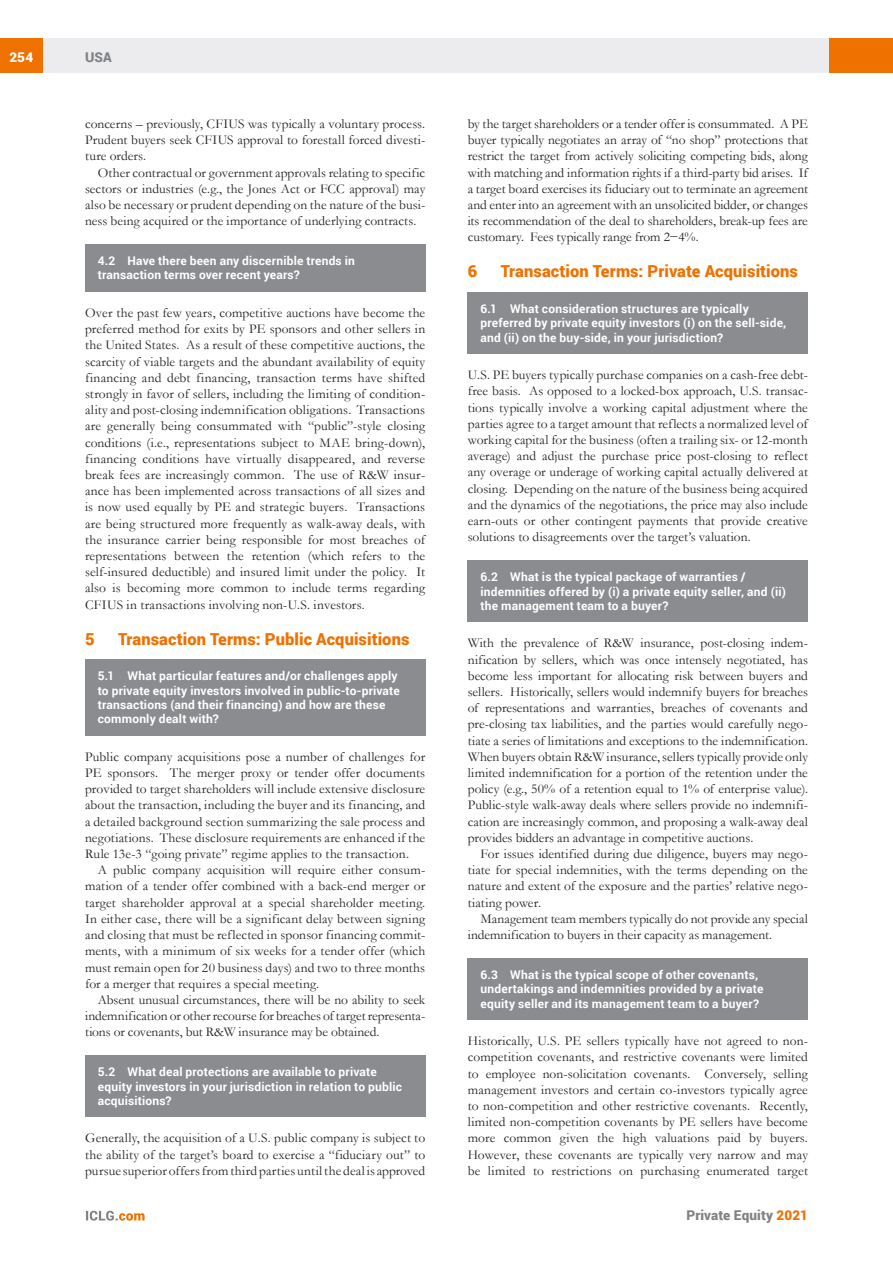
<style>
.page{position:relative;width:893px;height:1263px;background:#fff}
.page>*{position:absolute;margin:0;border:0;box-sizing:border-box;transform-origin:0 0}
.MS_Heading{font:900 16.5px "Roboto";letter-spacing:.005em;color:#ef7100}
.MS_Body_Text_-_First{font:13.5px/16.2px "Garamond";letter-spacing:.005em;color:#231f20;text-align:justify}
.MS_Body_Text_-_Secon{font:13.5px/16.2px "Garamond";color:#231f20;text-align:justify}
.t1{font:900 13.5px "Roboto";letter-spacing:.01em;color:#808285}
.t2{font:900 13.5px "Roboto";color:#fff}
.MS_-_Question{font:700 12px/14.4px "Roboto";letter-spacing:.015em;color:#fff}
.MS_-_Question_follow{font:700 12px/14.4px "Roboto";letter-spacing:.015em;color:#fff}
.s1{color:#ef7100}
</style>
<div class="page">
<div style="left:43px;top:38px;width:786px;height:34px;background:#ececee"></div>
<div style="left:0;top:38px;width:43px;height:34px;background:#ef7100"></div>
<div style="left:829px;top:38px;width:64px;height:34px;background:#ef7100"></div>
<svg style="left:86px;top:1211px;width:59px;height:9px"></svg>
<div style="left:468px;top:292px;width:340px;height:61px;background:#8a8c8f"></div>
<div style="left:468px;top:560px;width:340px;height:62px;background:#8a8c8f"></div>
<div style="left:468px;top:958px;width:340px;height:61px;background:#8a8c8f"></div>
<div style="left:85px;top:244px;width:340px;height:47px;background:#8a8c8f"></div>
<div style="left:85px;top:659px;width:340px;height:76px;background:#8a8c8f"></div>
<div style="left:85px;top:1055px;width:340px;height:62px;background:#8a8c8f"></div>
<p class="t2" style="left:9px;top:48px;width:25px">254</p>
<p class="t1" style="left:85px;top:48px;width:28px">USA</p>
<p class="MS_Body_Text_-_Secon" style="left:85px;top:115px;width:342px">concerns – previously, CFIUS was typically a voluntary process.<br>Prudent buyers seek CFIUS approval to forestall forced divesti&shy;ture orders.</p>
<p class="MS_Body_Text_-_Secon" style="left:85px;top:164px;width:342px;text-indent:13px">Other contractual or government approvals relating to specific sectors or industries (e.g., the Jones Act or FCC approval) may also be necessary or prudent depending on the nature of the busi&shy;ness being acquired or the importance of underlying contracts.</p>
<p class="MS_-_Question" style="left:98px;top:253px;width:259px">4.2 Have there been any discernible trends in transaction terms over recent years?</p>
<p class="MS_Body_Text_-_First" style="left:85px;top:304px;width:342px">Over the past few years, competitive auctions have become the preferred method for exits by PE sponsors and other sellers in the United States. As a result of these competitive auctions, the scarcity of viable targets and the abundant availability of equity financing and debt financing, transaction terms have shifted strongly in favor of sellers, including the limiting of condition&shy;ality and post-closing indemnification obligations. Transactions are generally being consummated with “public”-style closing conditions (i.e., representations subject to MAE bring-down), financing conditions have virtually disappeared, and reverse break fees are increasingly common. The use of R&amp;W insur&shy;ance has been implemented across transactions of all sizes and is now used equally by PE and strategic buyers. Transactions are being structured more frequently as walk-away deals, with the insurance carrier being responsible for most breaches of representations between the retention (which refers to the self-insured deductible) and insured limit under the policy. It also is becoming more common to include terms regarding CFIUS in transactions involving non-U.S. investors.</p>
<p class="MS_Heading" style="left:85px;top:627px;width:11px">5</p>
<p class="MS_Heading" style="left:118px;top:627px;width:293px">Transaction Terms: Public Acquisitions</p>
<p class="MS_-_Question_follow" style="left:98px;top:668px;width:303px">5.1 What particular features and/or challenges apply to private equity investors involved in public-to-private transactions (and their financing) and how are these commonly dealt with?</p>
<p class="MS_Body_Text_-_First" style="left:85px;top:748px;width:342px">Public company acquisitions pose a number of challenges for PE sponsors. The merger proxy or tender offer documents provided to target shareholders will include extensive disclosure about the transaction, including the buyer and its financing, and a detailed background section summarizing the sale process and negotiations. These disclosure requirements are enhanced if the Rule 13e-3 “going private” regime applies to the transaction.</p>
<p class="MS_Body_Text_-_Secon" style="left:85px;top:861px;width:342px;text-indent:13px">A public company acquisition will require either consum&shy;mation of a tender offer combined with a back-end merger or target shareholder approval at a special shareholder meeting.<br>In either case, there will be a significant delay between signing and closing that must be reflected in sponsor financing commit&shy;ments, with a minimum of six weeks for a tender offer (which must remain open for 20 business days) and two to three months for a merger that requires a special meeting.</p>
<p class="MS_Body_Text_-_Secon" style="left:85px;top:991px;width:342px;text-indent:13px">Absent unusual circumstances, there will be no ability to seek indemnification or other recourse for breaches of target representa&shy;tions or covenants, but R&amp;W insurance may be obtained.</p>
<p class="MS_-_Question" style="left:98px;top:1064px;width:306px">5.2 What deal protections are available to private equity investors in your jurisdiction in relation to public acquisitions?</p>
<p class="MS_Body_Text_-_First" style="left:85px;top:1130px;width:342px">Generally, the acquisition of a U.S. public company is subject to the ability of the target’s board to exercise a “fiduciary out” to pursue superior offers from third parties until the deal is approved</p>
<p class="MS_Body_Text_-_First" style="left:468px;top:115px;width:342px">by the target shareholders or a tender offer is consummated. A PE buyer typically negotiates an array of “no shop” protections that restrict the target from actively soliciting competing bids, along with matching and information rights if a third-party bid arises. If a target board exercises its fiduciary out to terminate an agreement and enter into an agreement with an unsolicited bidder, or changes its recommendation of the deal to shareholders, break-up fees are customary. Fees typically range from 2−4%.</p>
<p class="MS_Heading" style="left:468px;top:260px;width:11px">6</p>
<p class="MS_Heading" style="left:501px;top:260px;width:299px">Transaction Terms: Private Acquisitions</p>
<p class="MS_-_Question_follow" style="left:480px;top:301px;width:307px">6.1 What consideration structures are typically preferred by private equity investors (i) on the sell-side, and (ii) on the buy-side, in your jurisdiction?</p>
<p class="MS_Body_Text_-_First" style="left:468px;top:367px;width:342px">U.S. PE buyers typically purchase companies on a cash-free debt&shy;free basis. As opposed to a locked-box approach, U.S. transac&shy;tions typically involve a working capital adjustment where the parties agree to a target amount that reflects a normalized level of working capital for the business (often a trailing six- or 12-month average) and adjust the purchase price post-closing to reflect any overage or underage of working capital actually delivered at closing. Depending on the nature of the business being acquired and the dynamics of the negotiations, the price may also include earn-outs or other contingent payments that provide creative solutions to disagreements over the target’s valuation.</p>
<p class="MS_-_Question" style="left:480px;top:569px;width:307px">6.2 What is the typical package of warranties / indemnities offered by (i) a private equity seller, and (ii) the management team to a buyer?</p>
<p class="MS_Body_Text_-_First" style="left:468px;top:635px;width:342px">With the prevalence of R&amp;W insurance, post-closing indem&shy;nification by sellers, which was once intensely negotiated, has become less important for allocating risk between buyers and sellers. Historically, sellers would indemnify buyers for breaches of representations and warranties, breaches of covenants and pre-closing tax liabilities, and the parties would carefully nego&shy;tiate a series of limitations and exceptions to the indemnification.<br>When buyers obtain R&amp;W insurance, sellers typically provide only limited indemnification for a portion of the retention under the policy (e.g., 50% of a retention equal to 1% of enterprise value).<br>Public-style walk-away deals where sellers provide no indemnifi&shy;cation are increasingly common, and proposing a walk-away deal provides bidders an advantage in competitive auctions.</p>
<p class="MS_Body_Text_-_Secon" style="left:468px;top:845px;width:342px;text-indent:13px">For issues identified during due diligence, buyers may nego&shy;tiate for special indemnities, with the terms depending on the nature and extent of the exposure and the parties’ relative nego&shy;tiating power.</p>
<p class="MS_Body_Text_-_Secon" style="left:468px;top:910px;width:342px;text-indent:13px">Management team members typically do not provide any special indemnification to buyers in their capacity as management.</p>
<p class="MS_-_Question" style="left:480px;top:967px;width:284px">6.3 What is the typical scope of other covenants, undertakings and indemnities provided by a private equity seller and its management team to a buyer?</p>
<p class="MS_Body_Text_-_First" style="left:468px;top:1032px;width:342px">Historically, U.S. PE sellers typically have not agreed to non&shy;competition covenants, and restrictive covenants were limited to employee non-solicitation covenants. Conversely, selling management investors and certain co-investors typically agree to non-competition and other restrictive covenants. Recently, limited non-competition covenants by PE sellers have become more common given the high valuations paid by buyers.<br>However, these covenants are typically very narrow and may be limited to restrictions on purchasing enumerated target</p>
<p class="t1" style="left:686px;top:1206px;width:123px">Private Equity <span class="s1">2021</span></p>
</div>
